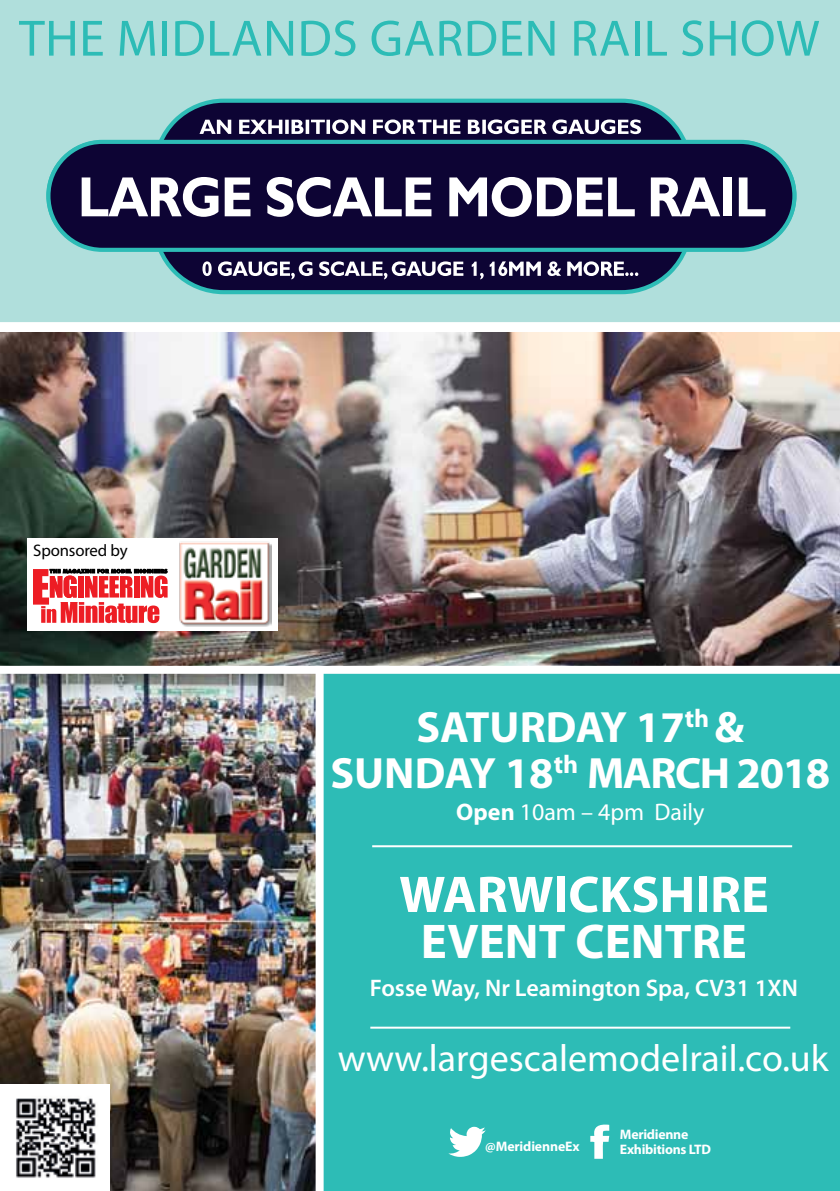
<style>
.page{position:relative;width:840px;height:1191px;background:#fff}
.page>*{position:absolute;margin:0;border:0;box-sizing:border-box;transform-origin:0 0}
.t1{font:700 52px "Myriad Pro";color:#fff}
.t2{font:51.4px "Myriad Pro";letter-spacing:.01em;color:#2dbcb6}
.t3{font:700 49px "Myriad Pro";color:#fff}
.t4{font:700 44px/46px "Myriad Pro";letter-spacing:-.015em;color:#fff;text-align:center}
.t5{font:38px "Myriad Pro";color:#fff}
.t6{font:600 24px "Myriad Pro";color:#fff}
.t7{font:24px "Myriad Pro";color:#fff}
.t8{font:16.8px "Myriad Pro";letter-spacing:-.01em;color:#000}
.t9{font:700 13.8px/15.2px "Myriad Pro";letter-spacing:-.02em;color:#fff}
.s1{font-weight:700}
</style>
<div class="page">
<div style="left:0;top:0;width:839px;height:326px;background:#b0dfdc"></div>
<svg style="left:51px;top:98px;width:746px;height:197px"></svg>
<svg style="left:202px;top:261px;width:436px;height:18px;background:#635d7c"></svg>
<svg style="left:199px;top:119px;width:441px;height:15px;background:#7f7a93"></svg>
<div style="left:48px;top:142px;width:746px;height:108px;background:#0d0434;border-radius:54px"></div>
<div style="left:46px;top:140px;width:750px;height:112px;border:4px solid #2dbcb6;border-radius:54px"></div>
<svg style="left:82px;top:177px;width:136px;height:40px"></svg>
<svg style="left:224px;top:177px;width:26px;height:39px"></svg>
<svg style="left:266px;top:177px;width:165px;height:40px"></svg>
<svg style="left:449px;top:177px;width:185px;height:40px"></svg>
<svg style="left:650px;top:177px;width:69px;height:39px"></svg>
<div style="left:723px;top:177px;width:8px;height:39px;background:#fff"></div>
<svg style="left:738px;top:177px;width:27px;height:39px"></svg>
<div style="left:322px;top:638px;width:517px;height:553px;background:#2dbcb6"></div>
<img style="left:0;top:674px;width:315px;height:517px">
<hr style="left:372px;top:845px;width:419px;height:2px;background:#fff">
<svg style="left:590px;top:1124px;width:19px;height:34px"></svg>
<div style="left:0;top:1084px;width:110px;height:107px;background:#fff"></div>
<img style="left:16px;top:1098px;width:80px;height:80px">
<hr style="left:370px;top:1026px;width:419px;height:2px;background:#fff">
<img style="left:0;top:332px;width:839px;height:334px">
<svg style="left:448px;top:1126px;width:37px;height:30px"></svg>
<div style="left:0;top:322px;width:839px;height:8px;background:#fff"></div>
<div style="left:0;top:666px;width:839px;height:8px;background:#fff"></div>
<div style="left:27px;top:539px;width:250px;height:92px;background:#fff"></div>
<img style="left:179px;top:541px;width:92px;height:86px">
<svg style="left:33px;top:568px;width:134px;height:55px"></svg>
<h2 class="t2" style="left:19px;top:7px;width:801px">THE MIDLANDS GARDEN RAIL SHOW</h2>
<p class="t8" style="left:33px;top:540px;width:96px">Sponsored by</p>
<h3 class="t4" style="left:330px;top:702px;width:501px">SATURDAY 17<sup>th</sup> &amp;<br>SUNDAY 18<sup>th</sup> MARCH 2018</h3>
<h3 class="t7" style="left:456px;top:796px;width:250px"><span class="s1">Open</span> 10am – 4pm Daily</h3>
<h1 class="t1" style="left:399px;top:860px;width:371px">WARWICKSHIRE</h1>
<h3 class="t3" style="left:421px;top:909px;width:327px">EVENT CENTRE</h3>
<h3 class="t6" style="left:369px;top:973px;width:429px">Fosse Way, Nr Leamington Spa, CV31 1XN</h3>
<h3 class="t5" style="left:337px;top:1034px;width:492px">www.largescalemodelrail.co.uk</h3>
<p class="t9" style="left:485px;top:1138px;width:96px">@MeridienneEx</p>
<p class="t9" style="left:619px;top:1126px;width:92px">Meridienne<br>Exhibitions LTD</p>
</div>
